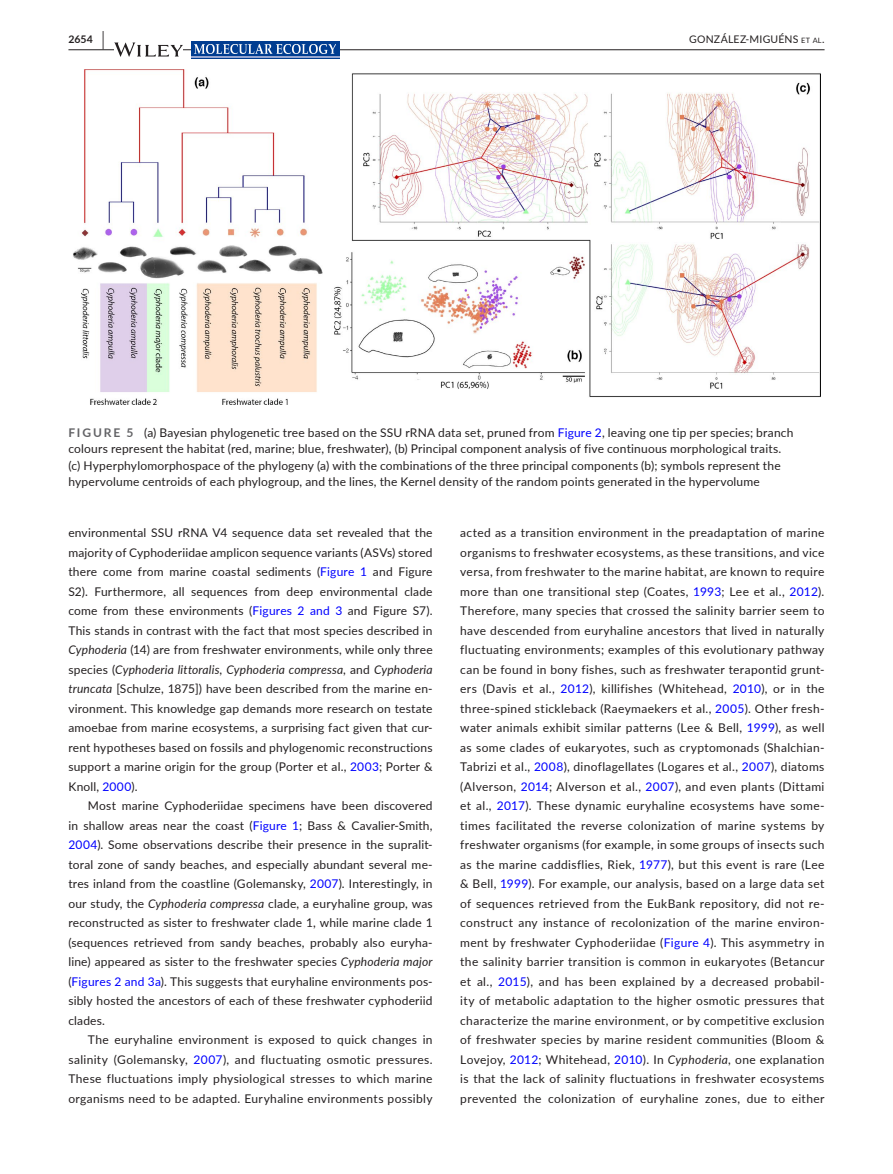
<style>
.page{position:relative;width:893px;height:1174px;background:#fff}
.page>*{position:absolute;margin:0;border:0;box-sizing:border-box;transform-origin:0 0}
.t1{font:12px/19.5px "Lato";letter-spacing:.015em;color:#231f20;text-align:justify}
.t2{font:10.5px "Lato";letter-spacing:.02em;color:#231f20}
.t3{font:700 10.5px "Lato";color:#231f20}
.s1{font-size:19.5px}
.s2{font-style:inherit}
.s3{font-size:7.35px}
.s4{font-weight:700;color:#636366}
.s5{color:#00f}
.s6{font-style:italic}
</style>
<div class="page">
<hr style="left:68px;top:49px;width:756px;height:1px;background:#231f20">
<svg style="left:114px;top:42px;width:69px;height:15px"></svg>
<svg style="left:191px;top:41px;width:148px;height:15px"></svg>
<img style="left:194px;top:45px;width:142px;height:8px">
<hr style="left:191px;top:56px;width:148px;height:2px;background:#96a6d0">
<img style="left:73px;top:69px;width:748px;height:335px">
<p class="t3" style="left:68px;top:31px;width:37px">2654 <span class="s1">|</span></p>
<p class="t2" style="left:689px;top:31px;width:137px">GONZ<span class="s2">Á</span>LEZ-MIGU<span class="s2">É</span>NS <span class="s3">et al</span>.</p>
<p class="t1" style="left:68px;top:423px;width:726px;line-height:16.5px;text-align:left"><span class="s4">FIGURE 5</span> (a) Bayesian phylogenetic tree based on the SSU rRNA data set, pruned from <span class="s5">Figure 2</span>, leaving one tip per species; branch colours represent the habitat (red, marine; blue, freshwater), (b) Principal component analysis of five continuous morphological traits. (c) Hyperphylomorphospace of the phylogeny (a) with the combinations of the three principal components (b); symbols represent the hypervolume centroids of each phylogroup, and the lines, the Kernel density of the random points generated in the hypervolume</p>
<p class="t1" style="left:68px;top:522px;width:366px">environmental SSU rRNA V4 sequence data set revealed that the majority of Cyphoderiidae amplicon sequence variants (ASVs) stored there come from marine coastal sediments (<span class="s5">Figure 1</span> and Figure S2). Furthermore, all sequences from deep environmental clade come from these environments (<span class="s5">Figures 2 and 3</span> and Figure S7).<br>This stands in contrast with the fact that most species described in <span class="s6">Cyphoderia</span> (14) are from freshwater environments, while only three species (<span class="s6">Cyphoderia littoralis</span>, <span class="s6">Cyphoderia compressa</span>, and <span class="s6">Cyphoderia truncata</span> [Schulze, 1875]) have been described from the marine en&shy;vironment. This knowledge gap demands more research on testate amoebae from marine ecosystems, a surprising fact given that cur&shy;rent hypotheses based on fossils and phylogenomic reconstructions support a marine origin for the group (Porter et al., <span class="s5">2003</span>; Porter &amp; Knoll, <span class="s5">2000</span>).</p>
<p class="t1" style="left:68px;top:795px;width:366px;text-indent:20px">Most marine Cyphoderiidae specimens have been discovered in shallow areas near the coast (<span class="s5">Figure 1</span>; Bass &amp; Cavalier-Smith, <span class="s5">2004</span>). Some observations describe their presence in the supralit&shy;toral zone of sandy beaches, and especially abundant several me&shy;tres inland from the coastline (Golemansky, <span class="s5">2007</span>). Interestingly, in our study, the <span class="s6">Cyphoderia compressa</span> clade, a euryhaline group, was reconstructed as sister to freshwater clade 1, while marine clade 1 (sequences retrieved from sandy beaches, probably also euryha&shy;line) appeared as sister to the freshwater species <span class="s6">Cyphoderia major </span>(<span class="s5">Figures 2 and 3a</span>). This suggests that euryhaline environments pos&shy;sibly hosted the ancestors of each of these freshwater cyphoderiid clades.</p>
<p class="t1" style="left:68px;top:1029px;width:366px;text-indent:20px">The euryhaline environment is exposed to quick changes in salinity (Golemansky, <span class="s5">2007</span>), and fluctuating osmotic pressures.<br>These fluctuations imply physiological stresses to which marine organisms need to be adapted. Euryhaline environments possibly</p>
<p class="t1" style="left:460px;top:522px;width:366px">acted as a transition environment in the preadaptation of marine organisms to freshwater ecosystems, as these transitions, and vice versa, from freshwater to the marine habitat, are known to require more than one transitional step (Coates, <span class="s5">1993</span>; Lee et al., <span class="s5">2012</span>).<br>Therefore, many species that crossed the salinity barrier seem to have descended from euryhaline ancestors that lived in naturally fluctuating environments; examples of this evolutionary pathway can be found in bony fishes, such as freshwater terapontid grunt&shy;ers (Davis et al., <span class="s5">2012</span>), killifishes (Whitehead, <span class="s5">2010</span>), or in the three-spined stickleback (Raeymaekers et al., <span class="s5">2005</span>). Other fresh&shy;water animals exhibit similar patterns (Lee &amp; Bell, <span class="s5">1999</span>), as well as some clades of eukaryotes, such as cryptomonads (Shalchian-Tabrizi et al., <span class="s5">2008</span>), dinoflagellates (Logares et al., <span class="s5">2007</span>), diatoms (Alverson, <span class="s5">2014</span>; Alverson et al., <span class="s5">2007</span>), and even plants (Dittami et al., <span class="s5">2017</span>). These dynamic euryhaline ecosystems have some&shy;times facilitated the reverse colonization of marine systems by freshwater organisms (for example, in some groups of insects such as the marine caddisflies, Riek, <span class="s5">1977</span>), but this event is rare (Lee &amp; Bell, <span class="s5">1999</span>). For example, our analysis, based on a large data set of sequences retrieved from the EukBank repository, did not re&shy;construct any instance of recolonization of the marine environ&shy;ment by freshwater Cyphoderiidae (<span class="s5">Figure 4</span>). This asymmetry in the salinity barrier transition is common in eukaryotes (Betancur et al., <span class="s5">2015</span>), and has been explained by a decreased probabil&shy;ity of metabolic adaptation to the higher osmotic pressures that characterize the marine environment, or by competitive exclusion of freshwater species by marine resident communities (Bloom &amp; Lovejoy, <span class="s5">2012</span>; Whitehead, <span class="s5">2010</span>). In <span class="s6">Cyphoderia</span>, one explanation is that the lack of salinity fluctuations in freshwater ecosystems prevented the colonization of euryhaline zones, due to either</p>
</div>
